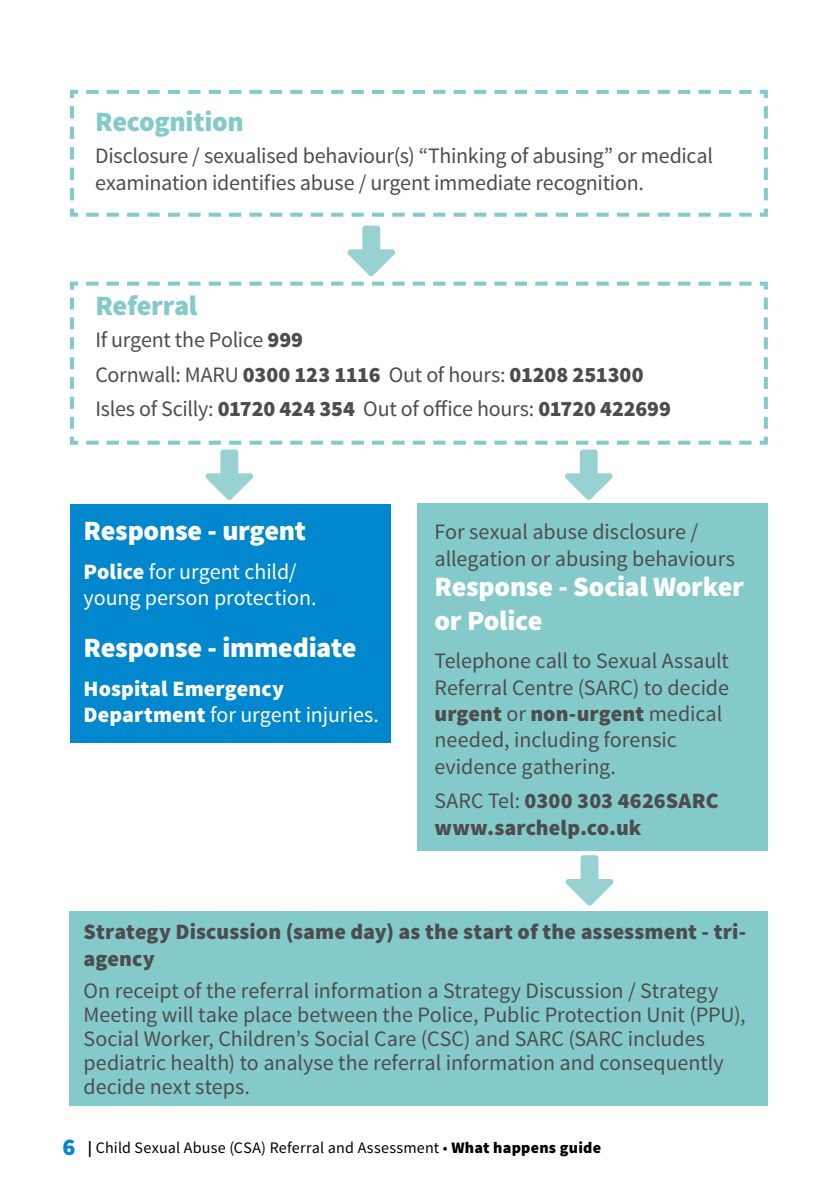
<style>
.page{position:relative;width:840px;height:1191px;background:#fff}
.page>*{position:absolute;margin:0;border:0;box-sizing:border-box;transform-origin:0 0}
.t1{font:900 28px/34px "Source Sans Pro";letter-spacing:-.01em;color:#fff}
.t2{font:900 28px "Source Sans Pro";letter-spacing:-.01em;color:#85caca}
.t3{font:22px/26.4px "Source Sans Pro";letter-spacing:-.005em;color:#4d4d4f}
.t4{font:900 22px/26.4px "Source Sans Pro";letter-spacing:.005em;color:#4d4d4f}
.t5{font:900 22px/26.4px "Source Sans Pro";letter-spacing:.005em;color:#fff}
.t6{font:22px/26.4px "Source Sans Pro";color:#fff}
.t7{font:16px "Source Sans Pro";letter-spacing:.015em;color:#000}
.s1{font-weight:900}
.s2{font-weight:400}
.s3{font-weight:900;font-size:24px;color:#0087cd}
.s4{font-weight:700}
</style>
<div class="page">
<svg style="left:70px;top:89px;width:698px;height:128px"></svg>
<svg style="left:70px;top:281px;width:698px;height:164px"></svg>
<div style="left:70px;top:504px;width:320px;height:238px;background:#0087cd"></div>
<div style="left:417px;top:504px;width:350px;height:347px;background:#85caca"></div>
<div style="left:69px;top:911px;width:698px;height:194px;background:#85caca"></div>
<svg style="left:347px;top:226px;width:48px;height:50px"></svg>
<svg style="left:86px;top:441px;width:669px;height:59px"></svg>
<svg style="left:565px;top:855px;width:48px;height:50px"></svg>
<p class="t2" style="left:95px;top:104px;width:150px">Recognition</p>
<p class="t3" style="left:95px;top:143px;width:619px">Disclosure / sexualised behaviour(s) “Thinking of abusing” or medical examination identifies abuse / urgent immediate recognition.</p>
<p class="t2" style="left:95px;top:287px;width:103px">Referral</p>
<p class="t3" style="left:95px;top:323px;width:577px;line-height:34.4px">If urgent the Police <span class="s1">999<br></span>Cornwall: MARU <span class="s1">0300 123 1116</span> Out of hours: <span class="s1">01208 251300<br></span>Isles of Scilly: <span class="s1">01720 424 354</span> Out of office hours: <span class="s1">01720 422699</span></p>
<p class="t1" style="left:84px;top:515px;width:224px">Response - urgent</p>
<p class="t6" style="left:84px;top:558px;width:234px"><span class="s1">Police</span> for urgent child/ young person protection.</p>
<p class="t1" style="left:84px;top:632px;width:274px">Response - immediate</p>
<p class="t5" style="left:84px;top:676px;width:297px">Hospital Emergency<br>Department <span class="s2">for urgent injuries.</span></p>
<p class="t3" style="left:434px;top:519px;width:301px">For sexual abuse disclosure / allegation or abusing behaviours</p>
<p class="t1" style="left:434px;top:570px;width:311px">Response - Social Worker or Police</p>
<p class="t3" style="left:434px;top:648px;width:296px">Telephone call to Sexual Assault<br>Referral Centre (SARC) to decide <span class="s1">urgent</span> or <span class="s1">non-urgent</span> medical needed, including forensic evidence gathering.</p>
<p class="t4" style="left:434px;top:788px;width:285px"><span class="s2">SARC Tel:</span> 0300 303 4626SARC www.sarchelp.co.uk</p>
<p class="t4" style="left:84px;top:919px;width:663px">Strategy Discussion (same day) as the start of the assessment - tri&shy;agency</p>
<p class="t3" style="left:84px;top:978px;width:663px;line-height:24px">On receipt of the referral information a Strategy Discussion / Strategy Meeting will take place between the Police, Public Protection Unit (PPU), Social Worker, Children’s Social Care (CSC) and SARC (SARC includes pediatric health) to analyse the referral information and consequently decide next steps.</p>
<p class="t7" style="left:63px;top:1137px;width:539px"><span class="s3">6</span> <span class="s4">|</span> Child Sexual Abuse (CSA) Referral and Assessment • <span class="s1">What happens guide</span></p>
</div>
